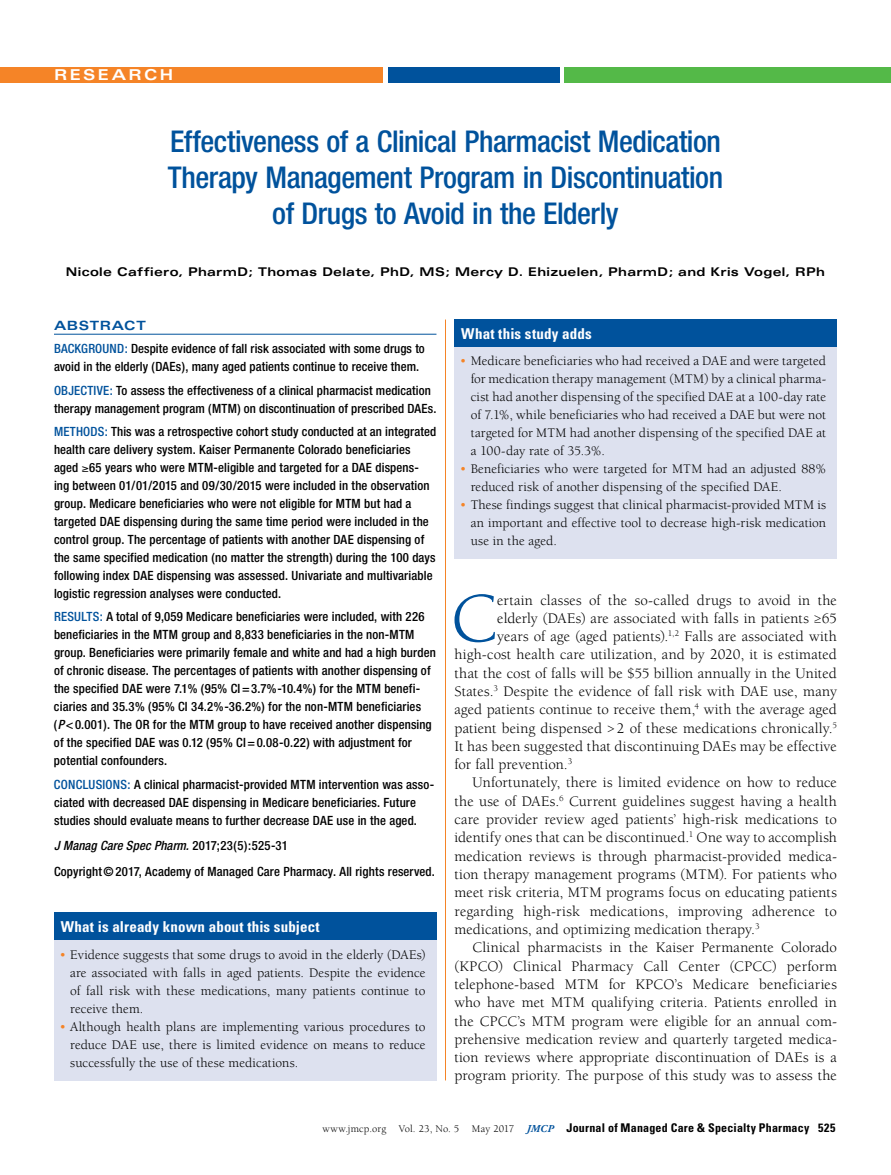
<style>
.page{position:relative;width:891px;height:1175px;background:#fff}
.page>*{position:absolute;margin:0;border:0;box-sizing:border-box;transform-origin:0 0}
.t1{font:71.7px "Berkeley Pro";color:#00529c}
.t2{font:500 condensed 30px/36px "Helvetica Neue";letter-spacing:-.015em;color:#00529c;text-align:center}
.t3{font:15px "Berkeley Pro";letter-spacing:.005em;color:#000}
.t4{font:700 condensed 15px "Univers";letter-spacing:.01em;color:#fff}
.t5{font:15px "Berkeley Pro";letter-spacing:.025em;color:#000}
.t6{font:700 expanded 15px "Univers";letter-spacing:.16em;color:#fff}
.t7{font:13.5px/18px "Berkeley Pro";letter-spacing:.005em;color:#000;text-align:justify}
.t8{font:500 condensed 12.75px/18px "Helvetica Neue";letter-spacing:.01em;color:#000}
.t9{font:700 expanded 12.75px "Univers";letter-spacing:.045em;color:#00529c}
.t10{font:700 expanded 12px "Univers";letter-spacing:.02em;color:#000}
.t11{font:700 condensed 12px "Univers";letter-spacing:.015em;color:#000}
.s1{color:#00529c}
.s2{font-style:italic}
.s3{color:#f58427}
.s4{font-family:"Berkeley Pro";font-weight:400;font-stretch:normal;font-size:10.5px}
.s5{font-family:"Adobe Garamond Pro";font-style:italic;font-stretch:normal;font-size:10.5px;color:#00529c}
</style>
<div class="page">
<hr style="left:54px;top:334px;width:382px;height:1px;background:#00529c">
<hr style="left:445px;top:319px;width:1px;height:761px;background:#f58427">
<div style="left:0;top:67px;width:383px;height:15px;background:#f58427"></div>
<div style="left:388px;top:67px;width:172px;height:15px;background:#00529c"></div>
<div style="left:565px;top:67px;width:326px;height:16px;background:#54b948"></div>
<div style="left:54px;top:930px;width:382px;height:150px;background:#dde1ef"></div>
<div style="left:54px;top:912px;width:382px;height:27px;background:#00529c"></div>
<div style="left:455px;top:329px;width:382px;height:230px;background:#dde1ef"></div>
<div style="left:455px;top:319px;width:382px;height:28px;background:#00529c"></div>
<p class="t6" style="left:54px;top:66px;width:121px">RESEARCH</p>
<h2 class="t2" style="left:168px;top:123px;width:557px">Effectiveness of a Clinical Pharmacist Medication<br>Therapy Management Program in Discontinuation of Drugs to Avoid in the Elderly</h2>
<p class="t10" style="left:66px;top:265px;width:761px">Nicole Caffiero, PharmD; Thomas Delate, PhD, MS; Mercy D. Ehizuelen, PharmD; and Kris Vogel, RPh</p>
<p class="t9" style="left:54px;top:318px;width:93px">ABSTRACT</p>
<p class="t8" style="left:54px;top:339px;width:372px"><span class="s1">BACKGROUND:</span> Despite evidence of fall risk associated with some drugs to avoid in the elderly (DAEs), many aged patients continue to receive them.</p>
<p class="t8" style="left:54px;top:381px;width:384px"><span class="s1">OBJECTIVE:</span> To assess the effectiveness of a clinical pharmacist medication therapy management program (MTM) on discontinuation of prescribed DAEs.</p>
<p class="t8" style="left:54px;top:422px;width:384px"><span class="s1">METHODS:</span> This was a retrospective cohort study conducted at an integrated health care delivery system. Kaiser Permanente Colorado beneficiaries aged ≥65 years who were MTM-eligible and targeted for a DAE dispens&shy;ing between 01/01/2015 and 09/30/2015 were included in the observation group. Medicare beneficiaries who were not eligible for MTM but had a targeted DAE dispensing during the same time period were included in the control group. The percentage of patients with another DAE dispensing of the same specified medication (no matter the strength) during the 100 days following index DAE dispensing was assessed. Univariate and multivariable logistic regression analyses were conducted.</p>
<p class="t8" style="left:54px;top:607px;width:383px"><span class="s1">RESULTS:</span> A total of 9,059 Medicare beneficiaries were included, with 226 beneficiaries in the MTM group and 8,833 beneficiaries in the non-MTM group. Beneficiaries were primarily female and white and had a high burden of chronic disease. The percentages of patients with another dispensing of the specified DAE were 7.1% (95% CI=3.7%-10.4%) for the MTM benefi&shy;ciaries and 35.3% (95% CI 34.2%-36.2%) for the non-MTM beneficiaries (<span class="s2">P</span>&lt;0.001). The OR for the MTM group to have received another dispensing of the specified DAE was 0.12 (95% CI=0.08-0.22) with adjustment for potential confounders.</p>
<p class="t8" style="left:54px;top:775px;width:382px"><span class="s1">CONCLUSIONS:</span> A clinical pharmacist-provided MTM intervention was asso&shy;ciated with decreased DAE dispensing in Medicare beneficiaries. Future studies should evaluate means to further decrease DAE use in the aged.</p>
<p class="t8" style="left:54px;top:832px;width:382px;line-height:25.7px"><span class="s2">J Manag Care Spec Pharm.</span> 2017;23(5):525-31<br>Copyright©2017, Academy of Managed Care Pharmacy. All rights reserved.</p>
<p class="t4" style="left:61px;top:917px;width:261px">What is already known about this subject</p>
<p class="t7" style="left:70px;top:946px;width:357px;text-indent:-11px"><span class="s3">•</span> Evidence suggests that some drugs to avoid in the elderly (DAEs) are associated with falls in aged patients. Despite the evidence of fall risk with these medications, many patients continue to receive them.</p>
<p class="t7" style="left:70px;top:1018px;width:357px;text-indent:-11px"><span class="s3">•</span> Although health plans are implementing various procedures to reduce DAE use, there is limited evidence on means to reduce successfully the use of these medications.</p>
<p class="t4" style="left:461px;top:325px;width:132px">What this study adds</p>
<p class="t7" style="left:471px;top:352px;width:357px;text-indent:-11px"><span class="s3">•</span> Medicare beneficiaries who had received a DAE and were targeted for medication therapy management (MTM) by a clinical pharma&shy;cist had another dispensing of the specified DAE at a 100-day rate of 7.1%, while beneficiaries who had received a DAE but were not targeted for MTM had another dispensing of the specified DAE at a 100-day rate of 35.3%.</p>
<p class="t7" style="left:471px;top:460px;width:357px;text-indent:-11px"><span class="s3">•</span> Beneficiaries who were targeted for MTM had an adjusted 88% reduced risk of another dispensing of the specified DAE.</p>
<p class="t7" style="left:471px;top:496px;width:357px;text-indent:-11px"><span class="s3">•</span> These findings suggest that clinical pharmacist-provided MTM is an important and effective tool to decrease high-risk medication use in the aged.</p>
<h1 class="t1" style="left:451px;top:579px;width:48px">C</h1>
<p class="t3" style="left:497px;top:592px;width:341px">ertain classes of the so-called drugs to avoid in the</p>
<p class="t3" style="left:497px;top:610px;width:341px">elderly (DAEs) are associated with falls in patients ≥65</p>
<p class="t3" style="left:497px;top:628px;width:341px">years of age (aged patients).<sup>1,2</sup> Falls are associated with</p>
<p class="t3" style="left:455px;top:646px;width:384px">high-cost health care utilization, and by 2020, it is estimated</p>
<p class="t3" style="left:455px;top:664px;width:384px">that the cost of falls will be $55 billion annually in the United</p>
<p class="t3" style="left:455px;top:683px;width:384px">States.<sup>3</sup> Despite the evidence of fall risk with DAE use, many</p>
<p class="t3" style="left:455px;top:701px;width:384px">aged patients continue to receive them,<sup>4</sup> with the average aged</p>
<p class="t3" style="left:455px;top:719px;width:384px">patient being dispensed &gt;2 of these medications chronically.<sup>5</sup></p>
<p class="t3" style="left:455px;top:738px;width:384px">It has been suggested that discontinuing DAEs may be effective</p>
<p class="t3" style="left:455px;top:756px;width:119px">for fall prevention.<sup>3</sup></p>
<p class="t3" style="left:473px;top:774px;width:366px">Unfortunately, there is limited evidence on how to reduce</p>
<p class="t3" style="left:455px;top:792px;width:384px">the use of DAEs.<sup>6</sup> Current guidelines suggest having a health</p>
<p class="t3" style="left:455px;top:811px;width:384px">care provider review aged patients’ high-risk medications to</p>
<p class="t3" style="left:455px;top:829px;width:384px">identify ones that can be discontinued.<sup>1</sup> One way to accomplish</p>
<p class="t3" style="left:455px;top:847px;width:384px">medication reviews is through pharmacist-provided medica-</p>
<p class="t3" style="left:455px;top:866px;width:384px">tion therapy management programs (MTM). For patients who</p>
<p class="t3" style="left:455px;top:884px;width:384px">meet risk criteria, MTM programs focus on educating patients</p>
<p class="t3" style="left:455px;top:902px;width:384px">regarding high-risk medications, improving adherence to</p>
<p class="t3" style="left:455px;top:921px;width:307px">medications, and optimizing medication therapy.<sup>3</sup></p>
<p class="t3" style="left:473px;top:939px;width:366px">Clinical pharmacists in the Kaiser Permanente Colorado</p>
<p class="t5" style="left:455px;top:957px;width:384px">(KPCO) Clinical Pharmacy Call Center (CPCC) perform</p>
<p class="t3" style="left:455px;top:975px;width:384px">telephone-based MTM for KPCO’s Medicare beneficiaries</p>
<p class="t3" style="left:455px;top:994px;width:384px">who have met MTM qualifying criteria. Patients enrolled in</p>
<p class="t3" style="left:455px;top:1012px;width:384px">the CPCC’s MTM program were eligible for an annual com-</p>
<p class="t3" style="left:455px;top:1030px;width:384px">prehensive medication review and quarterly targeted medica-</p>
<p class="t3" style="left:455px;top:1049px;width:384px">tion reviews where appropriate discontinuation of DAEs is a</p>
<p class="t3" style="left:455px;top:1067px;width:384px">program priority. The purpose of this study was to assess the</p>
<p class="t11" style="left:322px;top:1120px;width:515px"><span class="s4">www.jmcp.org Vol. 23, No. 5 May 2017</span> <span class="s5">JMCP</span> Journal of Managed Care &amp; Specialty Pharmacy 525</p>
</div>
